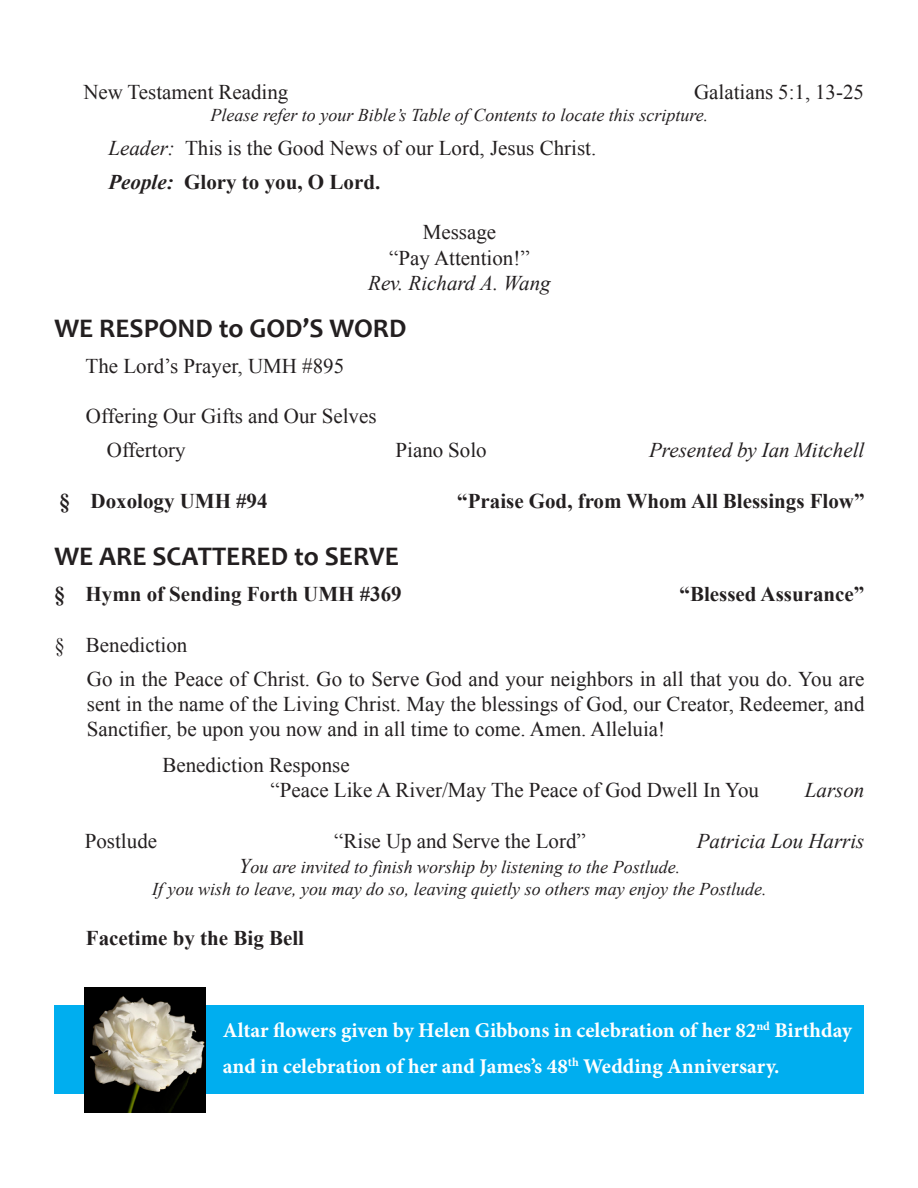
<style>
.page{position:relative;width:918px;height:1188px;background:#fff}
.page>*{position:absolute;margin:0;border:0;box-sizing:border-box;transform-origin:0 0}
.t1{font:700 27px "Candara";color:#231f20}
.t2{font:21px/25.2px "Times New Roman";color:#231f20;text-align:justify}
.t3{font:700 21px "Times New Roman";color:#231f20}
.t4{font:700 21px/36px "Minion Pro";letter-spacing:-.005em;color:#fff}
.t5{font:italic 21px "Times New Roman";color:#231f20}
.t6{font:italic 18px "Times New Roman";color:#231f20}
.s1{font-style:italic}
.s2{font-size:21px}
</style>
<div class="page">
<div style="left:54px;top:1006px;width:810px;height:88px;background:#00aeef"></div>
<img style="left:85px;top:988px;width:121px;height:124px">
<p class="t2" style="left:83px;top:79px;width:206px">New Testament Reading</p>
<p class="t2" style="left:694px;top:79px;width:172px">Galatians 5:1, 13-25</p>
<p class="t6" style="left:211px;top:102px;width:499px">Please refer to your Bible’s Table of Contents to locate this scripture.</p>
<p class="t2" style="left:108px;top:135px;width:489px"><span class="s1">Leader:</span> This is the Good News of our Lord, Jesus Christ.</p>
<p class="t3" style="left:108px;top:167px;width:273px"><span class="s1">People:</span> Glory to you, O Lord.</p>
<p class="t2" style="left:423px;top:219px;width:75px">Message</p>
<p class="t2" style="left:389px;top:245px;width:142px">“Pay Attention!”</p>
<p class="t5" style="left:368px;top:268px;width:184px">Rev. Richard A. Wang</p>
<p class="t1" style="left:54px;top:311px;width:353px">WE RESPOND to GOD’S WORD</p>
<p class="t2" style="left:86px;top:353px;width:260px">The Lord’s Prayer, UMH #895</p>
<p class="t2" style="left:86px;top:403px;width:292px">Offering Our Gifts and Our Selves</p>
<p class="t2" style="left:107px;top:437px;width:80px">Offertory</p>
<p class="t2" style="left:396px;top:437px;width:93px">Piano Solo</p>
<p class="t5" style="left:649px;top:436px;width:217px">Presented by Ian Mitchell</p>
<p class="t3" style="left:60px;top:486px;width:210px">§ Doxology UMH #94</p>
<p class="t3" style="left:457px;top:486px;width:409px">“Praise God, from Whom All Blessings Flow”</p>
<p class="t1" style="left:54px;top:539px;width:346px">WE ARE SCATTERED to SERVE</p>
<p class="t3" style="left:54px;top:580px;width:349px">§ Hymn of Sending Forth UMH #369</p>
<p class="t3" style="left:680px;top:580px;width:186px">“Blessed Assurance”</p>
<p class="t2" style="left:54px;top:632px;width:134px">§ Benediction</p>
<p class="t2" style="left:87px;top:666px;width:779px">Go in the Peace of Christ. Go to Serve God and your neighbors in all that you do. You are sent in the name of the Living Christ. May the blessings of God, our Creator, Redeemer, and Sanctifier, be upon you now and in all time to come. Amen. Alleluia!</p>
<p class="t2" style="left:162px;top:752px;width:189px">Benediction Response</p>
<p class="t2" style="left:270px;top:777px;width:490px">“Peace Like A River/May The Peace of God Dwell In You</p>
<p class="t5" style="left:805px;top:776px;width:61px">Larson</p>
<p class="t2" style="left:85px;top:828px;width:74px">Postlude</p>
<p class="t2" style="left:334px;top:828px;width:253px">“Rise Up and Serve the Lord”</p>
<p class="t5" style="left:697px;top:826px;width:169px">Patricia Lou Harris</p>
<p class="t6" style="left:239px;top:855px;width:443px"><span class="s2">Y</span>ou are invited to finish worship by listening to the Postlude.</p>
<p class="t6" style="left:152px;top:876px;width:616px">If you wish to leave, you may do so, leaving quietly so others may enjoy the Postlude.</p>
<p class="t3" style="left:86px;top:923px;width:220px">Facetime by the Big Bell</p>
<p class="t4" style="left:223px;top:1012px;width:631px">Altar flowers given by Helen Gibbons in celebration of her 82<sup>nd</sup> Birthday and in celebration of her and James’s 48<sup>th</sup> Wedding Anniversary.</p>
</div>
